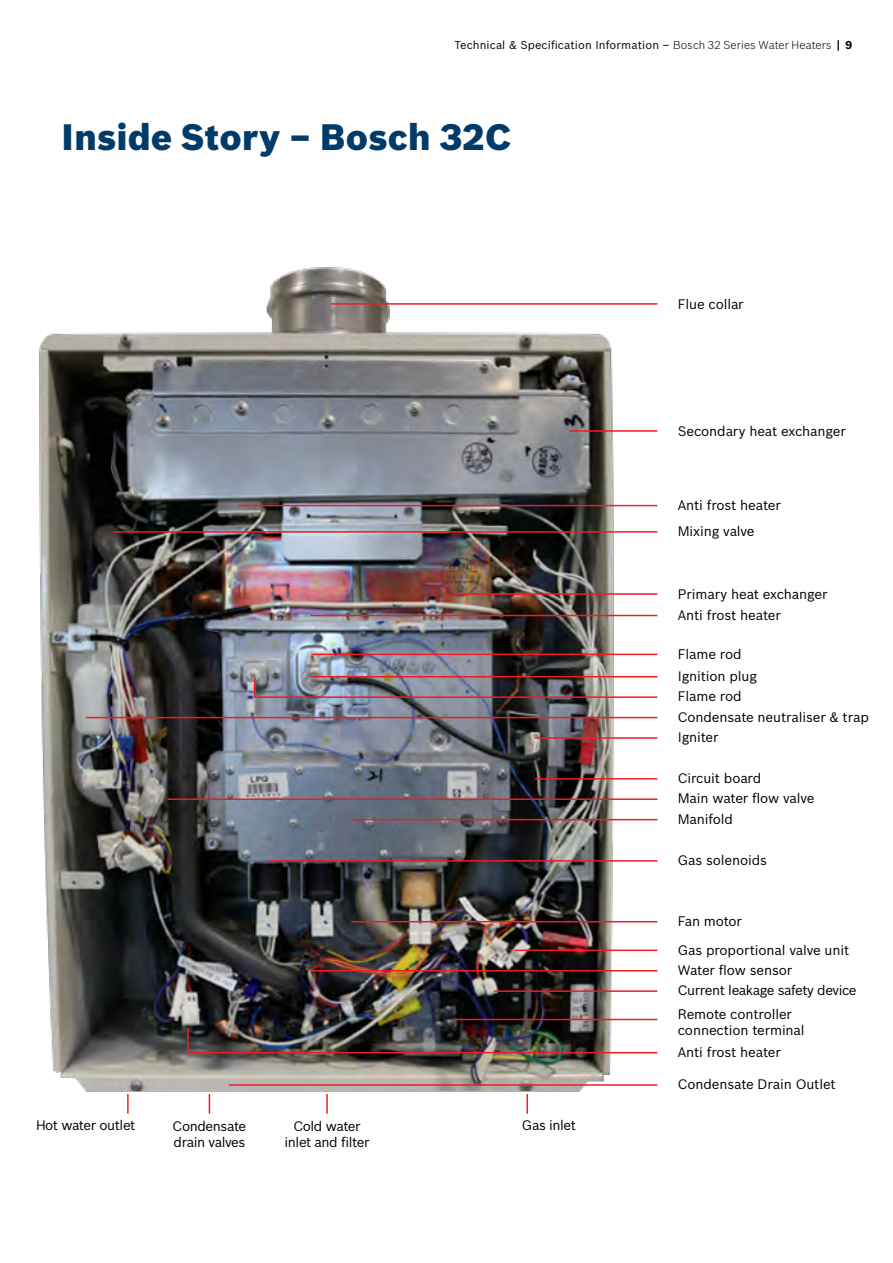
<style>
.page{position:relative;width:893px;height:1263px;background:#fff}
.page>*{position:absolute;margin:0;border:0;box-sizing:border-box;transform-origin:0 0}
.t1{font:900 36px "Bosch Sans";letter-spacing:.005em;color:#003b6a}
.t2{font:13.5px/20.4px "Bosch Sans";letter-spacing:-.01em;color:#000}
.t3{font:13.5px/16.5px "Bosch Sans";letter-spacing:-.03em;color:#000;text-align:center}
.t4{font:11.25px "Bosch Sans";letter-spacing:.01em;color:#000}
.s1{font-weight:300}
.s2{font-weight:700}
</style>
<div class="page">
<img style="left:39px;top:267px;width:590px;height:847px">
<hr style="left:331px;top:303px;width:326px;height:2px;background:#ed1d24">
<hr style="left:570px;top:430px;width:87px;height:2px;background:#ed1d24">
<hr style="left:535px;top:778px;width:122px;height:1px;background:#ed1d24">
<hr style="left:270px;top:860px;width:387px;height:2px;background:#ed1d24">
<hr style="left:351px;top:819px;width:306px;height:1px;background:#ed1d24">
<hr style="left:168px;top:798px;width:489px;height:2px;background:#ed1d24">
<hr style="left:526px;top:1094px;width:2px;height:20px;background:#ed1d24">
<svg style="left:209px;top:1094px;width:1px;height:20px"></svg>
<hr style="left:326px;top:1094px;width:2px;height:20px;background:#ed1d24">
<hr style="left:127px;top:1094px;width:2px;height:20px;background:#ed1d24">
<hr style="left:351px;top:921px;width:306px;height:1px;background:#ed1d24">
<hr style="left:229px;top:1084px;width:428px;height:2px;background:#ed1d24">
<hr style="left:494px;top:990px;width:163px;height:2px;background:#ed1d24">
<hr style="left:514px;top:949px;width:143px;height:2px;background:#ed1d24">
<hr style="left:310px;top:970px;width:347px;height:1px;background:#ed1d24">
<hr style="left:453px;top:1019px;width:204px;height:1px;background:#ed1d24">
<hr style="left:310px;top:615px;width:347px;height:1px;background:#ed1d24">
<hr style="left:113px;top:531px;width:544px;height:2px;background:#ed1d24">
<img style="left:186px;top:1026px;width:472px;height:28px">
<hr style="left:535px;top:737px;width:122px;height:2px;background:#ed1d24">
<img style="left:253px;top:676px;width:405px;height:23px">
<hr style="left:311px;top:654px;width:346px;height:1px;background:#ed1d24">
<hr style="left:86px;top:717px;width:571px;height:1px;background:#ed1d24">
<hr style="left:239px;top:505px;width:418px;height:1px;background:#ed1d24">
<hr style="left:453px;top:593px;width:204px;height:2px;background:#ed1d24">
<p class="t4" style="left:454px;top:38px;width:399px">Technical &amp; Specification Information – <span class="s1">Bosch 32 Series Water Heaters</span> <span class="s2">| 9</span></p>
<h1 class="t1" style="left:61px;top:115px;width:452px">Inside Story – Bosch 32C</h1>
<p class="t3" style="left:36px;top:1117px;width:101px">Hot water outlet</p>
<p class="t3" style="left:173px;top:1117px;width:75px">Condensate</p>
<p class="t3" style="left:522px;top:1117px;width:55px">Gas inlet</p>
<p class="t3" style="left:174px;top:1134px;width:73px">drain valves</p>
<p class="t3" style="left:285px;top:1117px;width:86px">Cold water inlet and filter</p>
<p class="t2" style="left:678px;top:294px;width:67px">Flue collar</p>
<p class="t2" style="left:678px;top:421px;width:169px">Secondary heat exchanger</p>
<p class="t2" style="left:678px;top:495px;width:105px">Anti frost heater</p>
<p class="t2" style="left:678px;top:521px;width:78px">Mixing valve</p>
<p class="t2" style="left:678px;top:584px;width:151px">Primary heat exchanger</p>
<p class="t2" style="left:678px;top:604px;width:105px">Anti frost heater</p>
<p class="t2" style="left:678px;top:643px;width:65px">Flame rod</p>
<p class="t2" style="left:678px;top:666px;width:81px">Ignition plug<br>Flame rod</p>
<p class="t2" style="left:678px;top:706px;width:193px">Condensate neutraliser &amp; trap</p>
<p class="t2" style="left:678px;top:727px;width:42px">Igniter</p>
<p class="t2" style="left:678px;top:768px;width:85px">Circuit board</p>
<p class="t2" style="left:678px;top:809px;width:57px">Manifold</p>
<p class="t2" style="left:678px;top:788px;width:138px">Main water flow valve</p>
<p class="t2" style="left:678px;top:849px;width:91px">Gas solenoids</p>
<p class="t2" style="left:678px;top:911px;width:66px">Fan motor</p>
<p class="t2" style="left:678px;top:939px;width:173px">Gas proportional valve unit<br>Water flow sensor</p>
<p class="t3" style="left:678px;top:982px;width:180px">Current leakage safety device</p>
<p class="t2" style="left:678px;top:1005px;width:128px;line-height:16.5px">Remote controller connection terminal</p>
<p class="t2" style="left:678px;top:1042px;width:105px">Anti frost heater</p>
<p class="t2" style="left:678px;top:1074px;width:159px">Condensate Drain Outlet</p>
</div>
